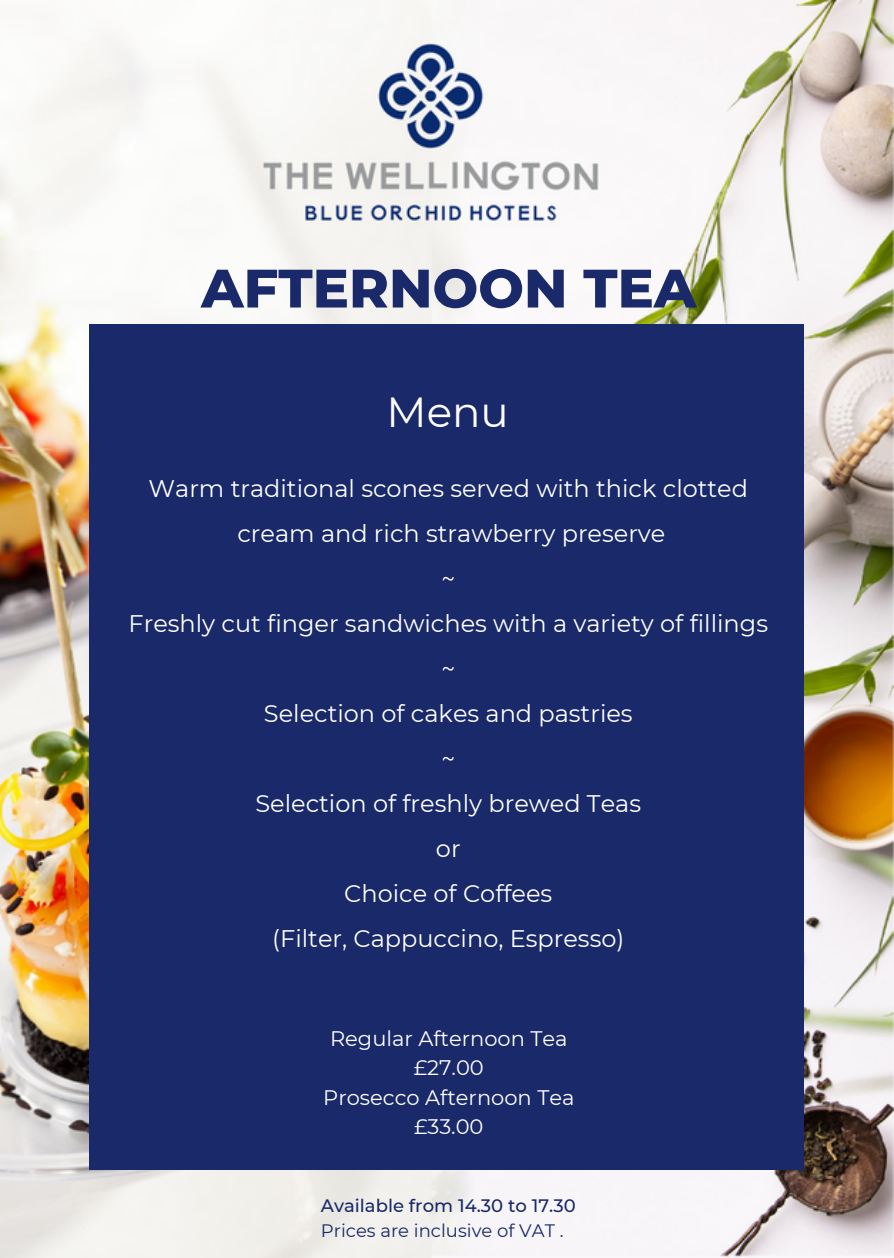
<style>
.page{position:relative;width:894px;height:1258px;background:#fff}
.page>*{position:absolute;margin:0;border:0;box-sizing:border-box;transform-origin:0 0}
.t1{font:800 54px "Montserrat";color:#192969}
.t2{font:42px "Montserrat";color:#fff}
.t3{font:24px/45px "Montserrat";color:#fff;text-align:center}
.t4{font:21px/29.4px "Montserrat";color:#fff;text-align:center}
.t5{font:500 18px/24.6px "Montserrat";color:#192969}
.s1{font-weight:400}
</style>
<div class="page">
<img style="left:0;top:0;width:893px;height:1258px">
<div style="left:89px;top:324px;width:715px;height:845px;background:#192969"></div>
<h2 class="t1" style="left:201px;top:255px;width:496px">AFTERNOON TEA</h2>
<h3 class="t2" style="left:386px;top:386px;width:124px">Menu</h3>
<h1 class="t3" style="left:128px;top:466px;width:641px">Warm traditional scones served with thick clotted cream and rich strawberry preserve<br>~<br>Freshly cut finger sandwiches with a variety of fillings ~<br>Selection of cakes and pastries<br>~<br>Selection of freshly brewed Teas<br>or<br>Choice of Coffees<br>(Filter, Cappuccino, Espresso)</h1>
<p class="t4" style="left:323px;top:1024px;width:253px">Regular Afternoon Tea £27.00<br>Prosecco Afternoon Tea £33.00</p>
<h4 class="t5" style="left:321px;top:1193px;width:256px">Available from 14.30 to 17.30<br><span class="s1">Prices are inclusive of VAT .</span></h4>
</div>
